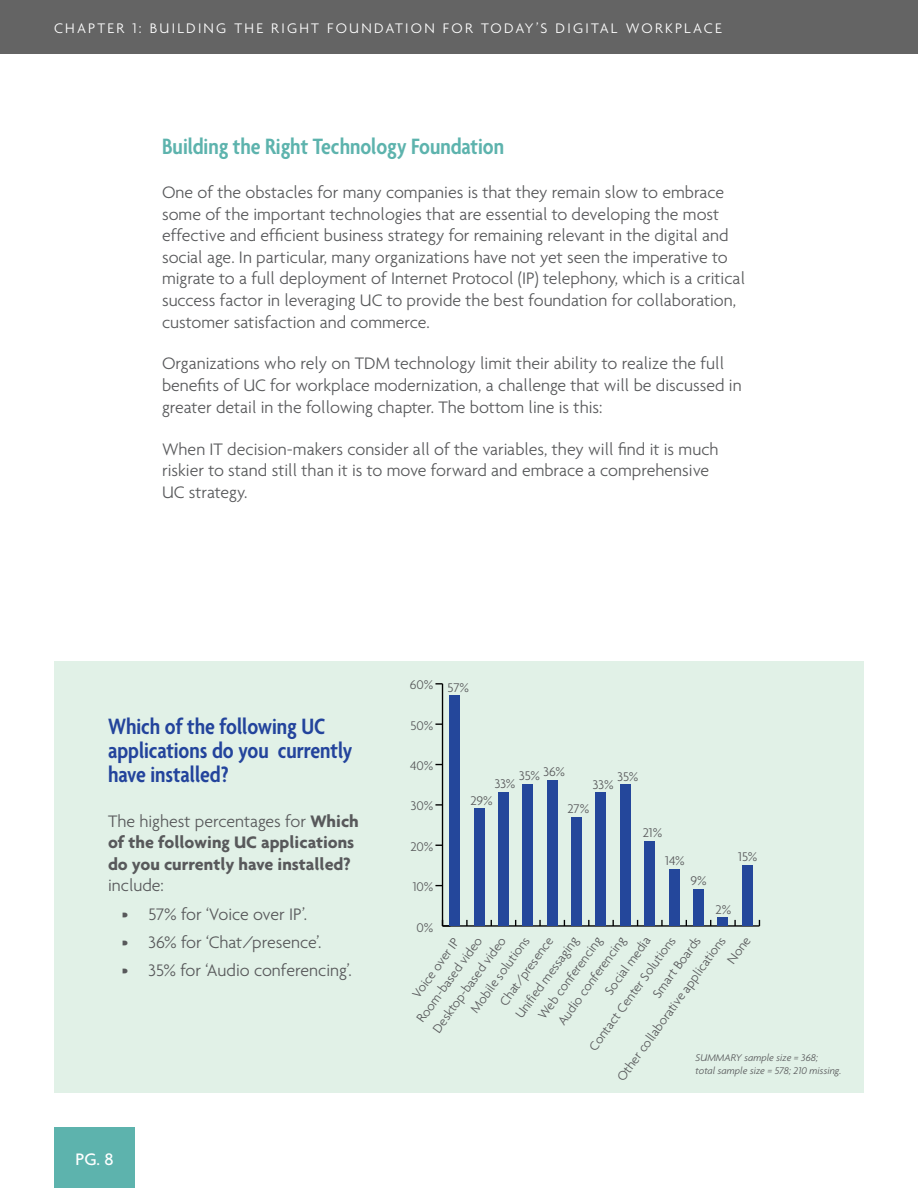
<style>
.page{position:relative;width:918px;height:1188px;background:#fff}
.page>*{position:absolute;margin:0;border:0;box-sizing:border-box;transform-origin:0 0}
.t1{font:600 condensed 24px/24px "Agenda";color:#23449c}
.t2{font:600 condensed 24px "Agenda";color:#5db3ad}
.t3{font:300 18px/21.6px "Agenda";color:#58595b}
.t4{font:700 18px/21.6px "Agenda";color:#58595b}
.t5{font:500 18px "Agenda";color:#fff}
.t6{font:300 15px "Agenda";letter-spacing:.15em;color:#fff}
.t7{font:300 13.65px/17.7px "Agenda";color:#58595b;text-align:center}
.t8{font:italic 300 10.5px/13.5px "Agenda";color:#58595b}
.s1{font-weight:300}
</style>
<div class="page">
<div style="left:0;top:0;width:918px;height:54px;background:#646464"></div>
<div style="left:54px;top:1128px;width:81px;height:60px;background:#5db3ad"></div>
<div style="left:54px;top:662px;width:810px;height:432px;background:#e1f1e7"></div>
<hr style="left:443px;top:925px;width:316px;height:2px;background:#000">
<svg style="left:466px;top:920px;width:2px;height:6px"></svg>
<svg style="left:539px;top:920px;width:2px;height:6px"></svg>
<svg style="left:661px;top:920px;width:2px;height:6px"></svg>
<svg style="left:734px;top:920px;width:2px;height:6px"></svg>
<hr style="left:442px;top:684px;width:1px;height:242px;background:#000">
<svg style="left:442px;top:920px;width:8px;height:7px"></svg>
<svg style="left:435px;top:804px;width:7px;height:2px"></svg>
<svg style="left:435px;top:723px;width:7px;height:2px"></svg>
<div style="left:450px;top:696px;width:10px;height:230px;background:#24479b"></div>
<div style="left:474px;top:809px;width:10px;height:117px;background:#24479b"></div>
<div style="left:498px;top:793px;width:11px;height:133px;background:#24479b"></div>
<div style="left:523px;top:785px;width:10px;height:141px;background:#24479b"></div>
<div style="left:547px;top:781px;width:10px;height:145px;background:#24479b"></div>
<div style="left:571px;top:817px;width:11px;height:109px;background:#24479b"></div>
<div style="left:596px;top:793px;width:10px;height:133px;background:#24479b"></div>
<div style="left:620px;top:785px;width:10px;height:141px;background:#24479b"></div>
<div style="left:645px;top:841px;width:10px;height:85px;background:#24479b"></div>
<div style="left:669px;top:869px;width:10px;height:57px;background:#24479b"></div>
<div style="left:693px;top:890px;width:11px;height:36px;background:#24479b"></div>
<div style="left:718px;top:918px;width:10px;height:8px;background:#24479b"></div>
<div style="left:742px;top:865px;width:10px;height:61px;background:#24479b"></div>
<p class="t6" style="left:54px;top:19px;width:34px">Chapter</p>
<p class="t6" style="left:133px;top:19px;width:38px">1: Building</p>
<p class="t6" style="left:234px;top:19px;width:114px">the Rig ht Foundation</p>
<p class="t6" style="left:443px;top:19px;width:11px">for</p>
<p class="t6" style="left:481px;top:19px;width:22px">Toda</p>
<p class="t6" style="left:525px;top:19px;width:52px">y’s Digital</p>
<p class="t6" style="left:626px;top:19px;width:60px">Wor kplace</p>
<h1 class="t2" style="left:162px;top:132px;width:344px">Building the Right Technology Foundation</h1>
<p class="t3" style="left:162px;top:181px;width:585px">One of the obstacles for many companies is that they remain slow to embrace some of the important technologies that are essential to developing the most effective and efficient business strategy for remaining relevant in the digital and social age. In particular, many organizations have not yet seen the imperative to migrate to a full deployment of Internet Protocol (IP) telephony, which is a critical success factor in leveraging UC to provide the best foundation for collaboration, customer satisfaction and commerce.</p>
<p class="t3" style="left:162px;top:353px;width:581px">Organizations who rely on TDM technology limit their ability to realize the full benefits of UC for workplace modernization, a challenge that will be discussed in greater detail in the following chapter. The bottom line is this:</p>
<p class="t3" style="left:162px;top:438px;width:558px">When IT decision-makers consider all of the variables, they will find it is much riskier to stand still than it is to move forward and embrace a comprehensive<br>UC strategy.</p>
<p class="t7" style="left:464px;top:360px;width:24px">44%</p>
<p class="t7" style="left:528px;top:374px;width:21px">41%</p>
<p class="t7" style="left:592px;top:394px;width:22px">37%</p>
<p class="t7" style="left:411px;top:437px;width:24px">30%</p>
<h1 class="t1" style="left:108px;top:714px;width:246px">Which of the following UC applications do you currently have installed?</h1>
<p class="t4" style="left:108px;top:809px;width:252px"><span class="s1">The highest percentages for</span> Which of the following UC applications do you currently have installed?</p>
<p class="t3" style="left:108px;top:874px;width:57px">include:</p>
<p class="t3" style="left:122px;top:903px;width:187px">• 57% for ‘Voice over IP’.</p>
<p class="t3" style="left:122px;top:931px;width:202px">• 36% for ‘Chat/presence’.</p>
<p class="t3" style="left:122px;top:959px;width:232px">• 35% for ‘Audio conferencing’.</p>
<p class="t5" style="left:76px;top:1148px;width:39px">PG. 8</p>
<p class="t7" style="left:410px;top:676px;width:25px">60%</p>
<p class="t7" style="left:411px;top:716px;width:24px">50%</p>
<p class="t7" style="left:410px;top:757px;width:25px">40%</p>
<p class="t7" style="left:411px;top:797px;width:24px">30%</p>
<p class="t7" style="left:410px;top:837px;width:25px">20%</p>
<p class="t7" style="left:413px;top:878px;width:22px">10%</p>
<p class="t7" style="left:417px;top:918px;width:18px">0%</p>
<p class="t7" style="left:448px;top:678px;width:23px">57%</p>
<p class="t7" style="left:519px;top:765px;width:47px">35% 36%</p>
<p class="t7" style="left:495px;top:775px;width:22px">33%</p>
<p class="t7" style="left:617px;top:767px;width:22px">35%</p>
<p class="t7" style="left:593px;top:775px;width:22px">33%</p>
<p class="t7" style="left:470px;top:791px;width:24px">29%</p>
<p class="t7" style="left:567px;top:799px;width:23px">27%</p>
<p class="t7" style="left:643px;top:824px;width:21px">21%</p>
<p class="t7" style="left:665px;top:852px;width:21px">14%</p>
<p class="t7" style="left:691px;top:872px;width:18px">9%</p>
<p class="t7" style="left:738px;top:848px;width:20px">15%</p>
<p class="t7" style="left:716px;top:900px;width:17px">2%</p>
<p class="t7" style="left:600px;top:988px;width:70px;rotate:-54deg">Social m edia</p>
<p class="t7" style="left:511px;top:1011px;width:100px;rotate:-54deg">Unified m essaging</p>
<p class="t7" style="left:534px;top:1012px;width:101px;rotate:-54deg">W eb conferencing</p>
<p class="t7" style="left:553px;top:1018px;width:108px;rotate:-54deg">Audio conferencing</p>
<p class="t7" style="left:398px;top:1005px;width:104px;rotate:-54deg">Voice overIP<br>Room -based video</p>
<p class="t7" style="left:428px;top:1026px;width:116px;rotate:-54deg">Desktop-based video</p>
<p class="t7" style="left:612px;top:1074px;width:177px;rotate:-54deg">O thercollaborative applications</p>
<p class="t7" style="left:723px;top:957px;width:32px;rotate:-54deg">None</p>
<p class="t7" style="left:495px;top:999px;width:83px;rotate:-54deg">Chat/presence</p>
<p class="t7" style="left:466px;top:1006px;width:93px;rotate:-54deg">Mobile solutions</p>
<p class="t7" style="left:648px;top:991px;width:73px;rotate:-54deg">Sm art Boards</p>
<p class="t7" style="left:585px;top:1044px;width:139px;rotate:-54deg">Contact CenterSolutions</p>
<p class="t8" style="left:696px;top:1051px;width:147px">SUMMARY sample size = 368;<br>total sample size = 578; 210 missing.</p>
</div>
